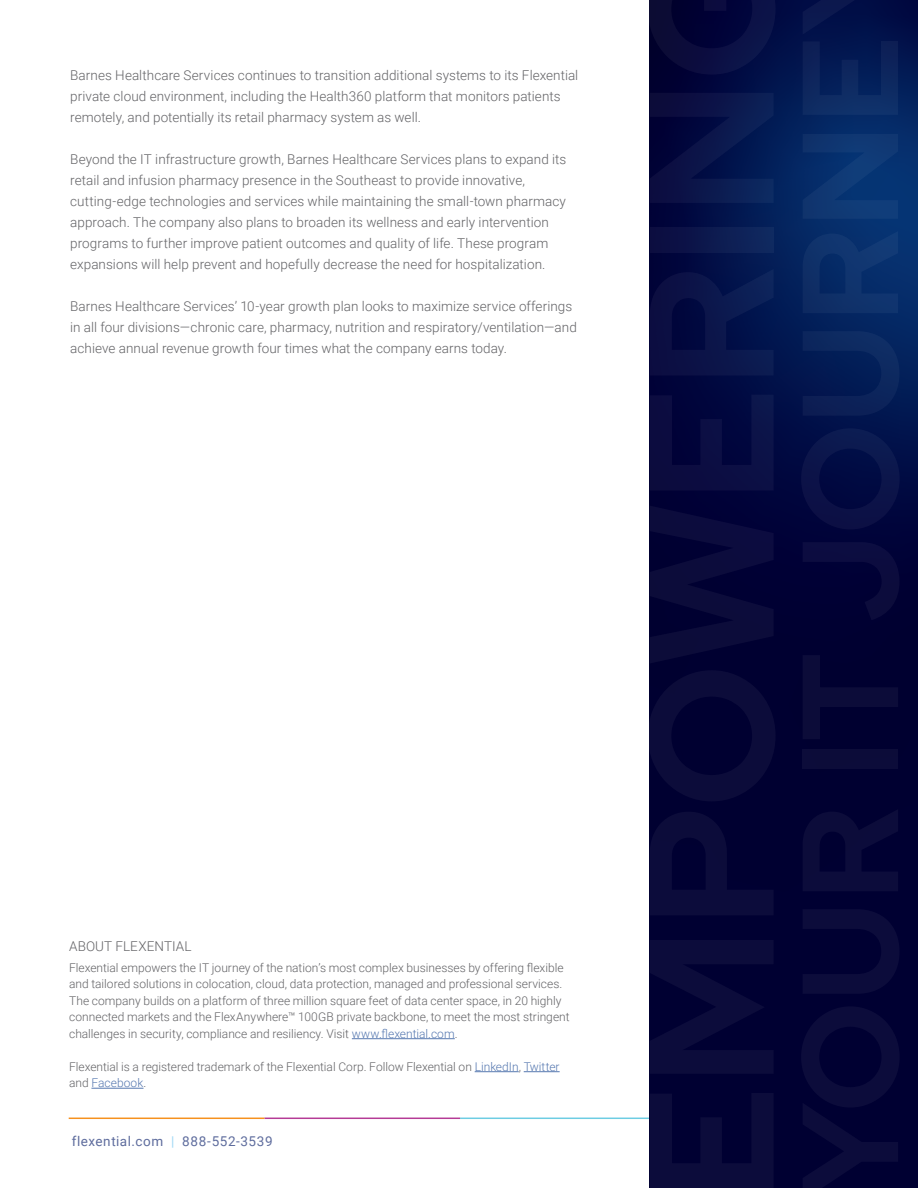
<style>
.page{position:relative;width:918px;height:1188px;background:#fff}
.page>*{position:absolute;margin:0;border:0;box-sizing:border-box;transform-origin:0 0}
.t1{font:300 13.5px/21px "Roboto";letter-spacing:.005em;color:#636366}
.t2{font:13.5px "Roboto";letter-spacing:.04em;color:#5e6c9d}
.t3{font:300 12px/16.5px "Roboto";color:#636366}
.s1{color:#5678b0}
.s2{color:#9ed8f5}
</style>
<div class="page">
<hr style="left:460px;top:1118px;width:196px;height:1px;background:#6dcde3">
<hr style="left:264px;top:1118px;width:196px;height:1px;background:#b53b96">
<hr style="left:69px;top:1118px;width:195px;height:1px;background:#f6911e">
<svg style="left:649px;top:0;width:269px;height:1188px;background:#00083d"></svg>
<hr style="left:352px;top:1038px;width:103px;height:1px;background:#5678b0">
<hr style="left:475px;top:1071px;width:44px;height:1px;background:#5678b0">
<hr style="left:524px;top:1071px;width:36px;height:1px;background:#5678b0">
<hr style="left:91px;top:1088px;width:53px;height:1px;background:#5678b0">
<p class="t1" style="left:70px;top:65px;width:510px">Barnes Healthcare Services continues to transition additional systems to its Flexential private cloud environment, including the Health360 platform that monitors patients remotely, and potentially its retail pharmacy system as well.</p>
<p class="t1" style="left:70px;top:149px;width:498px">Beyond the IT infrastructure growth, Barnes Healthcare Services plans to expand its retail and infusion pharmacy presence in the Southeast to provide innovative, cutting-edge technologies and services while maintaining the small-town pharmacy approach. The company also plans to broaden its wellness and early intervention programs to further improve patient outcomes and quality of life. These program expansions will help prevent and hopefully decrease the need for hospitalization.</p>
<p class="t1" style="left:70px;top:296px;width:508px">Barnes Healthcare Services’ 10-year growth plan looks to maximize service offerings in all four divisions—chronic care, pharmacy, nutrition and respiratory/ventilation—and achieve annual revenue growth four times what the company earns today.</p>
<p class="t1" style="left:69px;top:935px;width:124px">ABOUT FLEXENTIAL</p>
<p class="t3" style="left:69px;top:959px;width:496px;text-align:justify">Flexential empowers the IT journey of the nation’s most complex businesses by offering flexible and tailored solutions in colocation, cloud, data protection, managed and professional services.<br>The company builds on a platform of three million square feet of data center space, in 20 highly</p>
<p class="t3" style="left:69px;top:1008px;width:502px">connected markets and the FlexAnywhere™ 100GB private backbone, to meet the most stringent challenges in security, compliance and resiliency. Visit <span class="s1">www.flexential.com</span>.</p>
<p class="t3" style="left:69px;top:1058px;width:492px">Flexential is a registered trademark of the Flexential Corp. Follow Flexential on <span class="s1">LinkedIn</span>, <span class="s1">Twitter </span>and <span class="s1">Facebook</span>.</p>
<p class="t2" style="left:72px;top:1132px;width:202px">flexential.com <span class="s2">|</span> 888-552-3539</p>
</div>
